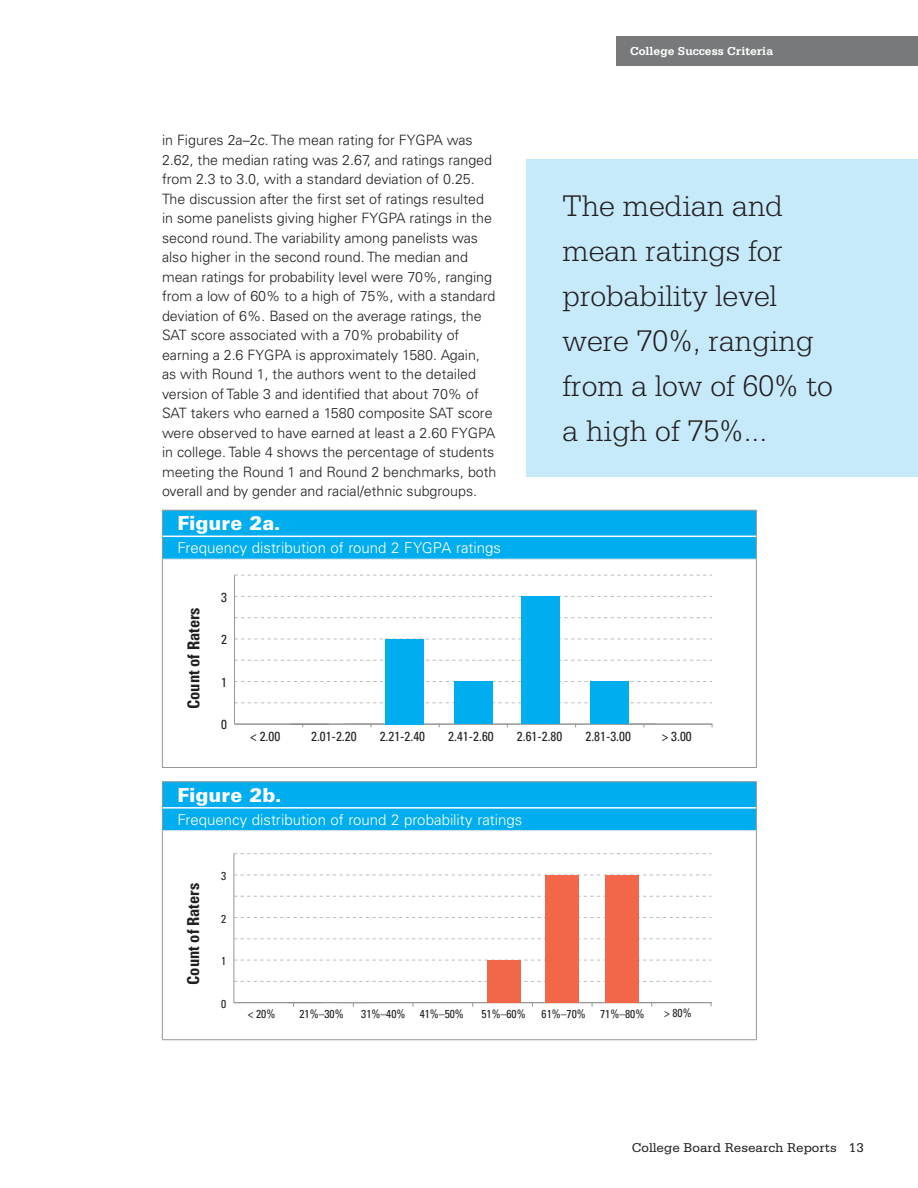
<style>
.page{position:relative;width:918px;height:1188px;background:#fff}
.page>*{position:absolute;margin:0;border:0;box-sizing:border-box;transform-origin:0 0}
.t1{font:300 31.5px/45px "Serifa Std";color:#231f20}
.t2{font:900 19.5px "Univers LT Std";letter-spacing:-.005em;color:#fff}
.t3{font:700 condensed 16.5px "Univers LT Std";color:#231f20}
.t4{font:300 15px "Univers LT Std";color:#fff}
.t5{font:300 14.25px/19.5px "Univers LT Std";color:#231f20}
.t6{font:13.5px "Serifa Std";color:#231f20}
.t7{font:condensed 13.2px "Univers LT Std";color:#231f20}
.t8{font:700 12.15px "Serifa Std";color:#fff}
.t9{font:condensed 11.55px "Univers LT Std";color:#231f20}
</style>
<div class="page">
<div style="left:616px;top:36px;width:302px;height:30px;background:#77797b"></div>
<svg style="left:162px;top:510px;width:595px;height:49px;background:#07aeed"></svg>
<hr style="left:162px;top:559px;width:1px;height:208px;background:#949698">
<hr style="left:756px;top:559px;width:1px;height:208px;background:#949698">
<hr style="left:162px;top:767px;width:595px;height:1px;background:#949698">
<hr style="left:163px;top:536px;width:593px;height:1px;background:#fff">
<hr style="left:163px;top:559px;width:593px;height:1px;background:#e7e8e8">
<hr style="left:234px;top:575px;width:1px;height:149px;background:#949698">
<hr style="left:234px;top:724px;width:478px;height:1px;background:#949698">
<svg style="left:235px;top:702px;width:477px;height:1px"></svg>
<svg style="left:235px;top:681px;width:477px;height:1px"></svg>
<svg style="left:235px;top:660px;width:477px;height:1px"></svg>
<svg style="left:235px;top:639px;width:477px;height:1px"></svg>
<svg style="left:235px;top:617px;width:477px;height:1px"></svg>
<svg style="left:235px;top:596px;width:477px;height:1px"></svg>
<svg style="left:235px;top:575px;width:477px;height:1px"></svg>
<div style="left:590px;top:682px;width:39px;height:42px;background:#00aeef"></div>
<div style="left:521px;top:596px;width:39px;height:128px;background:#00aeef"></div>
<div style="left:454px;top:682px;width:38px;height:42px;background:#00aeef"></div>
<div style="left:386px;top:639px;width:38px;height:85px;background:#00aeef"></div>
<hr style="left:162px;top:781px;width:595px;height:1px;background:#949698">
<div style="left:162px;top:782px;width:595px;height:49px;background:#00aeef"></div>
<hr style="left:162px;top:831px;width:1px;height:208px;background:#949698">
<hr style="left:756px;top:831px;width:1px;height:208px;background:#949698">
<hr style="left:162px;top:1039px;width:595px;height:1px;background:#949698">
<hr style="left:163px;top:807px;width:593px;height:2px;background:#fff">
<hr style="left:163px;top:830px;width:593px;height:1px;background:#e7e8e8">
<hr style="left:233px;top:854px;width:1px;height:149px;background:#949698">
<hr style="left:234px;top:1002px;width:477px;height:1px;background:#949698">
<svg style="left:234px;top:981px;width:477px;height:1px"></svg>
<svg style="left:234px;top:960px;width:477px;height:1px"></svg>
<svg style="left:234px;top:938px;width:477px;height:1px"></svg>
<svg style="left:234px;top:917px;width:477px;height:1px"></svg>
<svg style="left:234px;top:896px;width:477px;height:1px"></svg>
<svg style="left:234px;top:875px;width:477px;height:1px"></svg>
<svg style="left:234px;top:853px;width:477px;height:1px"></svg>
<div style="left:605px;top:875px;width:34px;height:128px;background:#f26649"></div>
<div style="left:545px;top:875px;width:34px;height:128px;background:#f26649"></div>
<div style="left:488px;top:960px;width:33px;height:43px;background:#f26649"></div>
<div style="left:526px;top:159px;width:392px;height:318px;background:#c7eafb"></div>
<p class="t5" style="left:162px;top:131px;width:336px">in Figures 2a–2c. The mean rating for FYGPA was 2.62, the median rating was 2.67, and ratings ranged from 2.3 to 3.0, with a standard deviation of 0.25.<br>The discussion after the first set of ratings resulted in some panelists giving higher FYGPA ratings in the second round. The variability among panelists was also higher in the second round. The median and mean ratings for probability level were 70%, ranging from a low of 60% to a high of 75%, with a standard deviation of 6%. Based on the average ratings, the SAT score associated with a 70% probability of earning a 2.6 FYGPA is approximately 1580. Again, as with Round 1, the authors went to the detailed version of Table 3 and identified that about 70% of SAT takers who earned a 1580 composite SAT score were observed to have earned at least a 2.60 FYGPA in college. Table 4 shows the percentage of students meeting the Round 1 and Round 2 benchmarks, both overall and by gender and racial/ethnic subgroups.</p>
<h2 class="t2" style="left:177px;top:511px;width:105px">Figure 2a.</h2>
<p class="t4" style="left:177px;top:539px;width:325px">Frequency distribution of round 2 FYGPA ratings</p>
<p class="t3" style="left:184px;top:709px;width:103px;rotate:-90deg">Count of Raters</p>
<p class="t7" style="left:221px;top:589px;width:7px">3</p>
<p class="t7" style="left:221px;top:631px;width:7px">2</p>
<p class="t7" style="left:221px;top:674px;width:7px">1</p>
<p class="t8" style="left:630px;top:44px;width:145px">College Success Criteria</p>
<h1 class="t1" style="left:562px;top:184px;width:272px">The median and mean ratings for probability level were 70%, ranging from a low of 60% to a high of 75%...</h1>
<p class="t7" style="left:221px;top:716px;width:7px">0</p>
<p class="t7" style="left:250px;top:728px;width:32px">&lt; 2.00</p>
<p class="t7" style="left:311px;top:728px;width:47px">2.01-2.20</p>
<p class="t7" style="left:380px;top:728px;width:47px">2.21-2.40</p>
<p class="t7" style="left:448px;top:728px;width:47px">2.41-2.60</p>
<p class="t7" style="left:517px;top:728px;width:47px">2.61-2.80</p>
<p class="t7" style="left:585px;top:728px;width:47px">2.81-3.00</p>
<p class="t7" style="left:662px;top:728px;width:32px">&gt; 3.00</p>
<h2 class="t2" style="left:177px;top:783px;width:106px">Figure 2b.</h2>
<p class="t4" style="left:177px;top:810px;width:346px">Frequency distribution of round 2 probability ratings</p>
<p class="t3" style="left:183px;top:985px;width:103px;rotate:-90deg">Count of Raters</p>
<p class="t9" style="left:221px;top:869px;width:7px">3</p>
<p class="t9" style="left:221px;top:911px;width:7px">2</p>
<p class="t9" style="left:221px;top:954px;width:7px">1</p>
<p class="t9" style="left:221px;top:996px;width:7px">0</p>
<p class="t9" style="left:248px;top:1006px;width:29px">&lt; 20%</p>
<p class="t9" style="left:299px;top:1006px;width:46px">21%–30%</p>
<p class="t9" style="left:361px;top:1006px;width:104px">31%–40% 41%–50%</p>
<p class="t9" style="left:481px;top:1006px;width:46px">51%–60%</p>
<p class="t9" style="left:542px;top:1006px;width:104px">61%–70% 71%–80%</p>
<p class="t9" style="left:664px;top:1006px;width:29px">&gt; 80%</p>
<p class="t6" style="left:632px;top:1140px;width:234px">College Board Research Reports 13</p>
</div>
